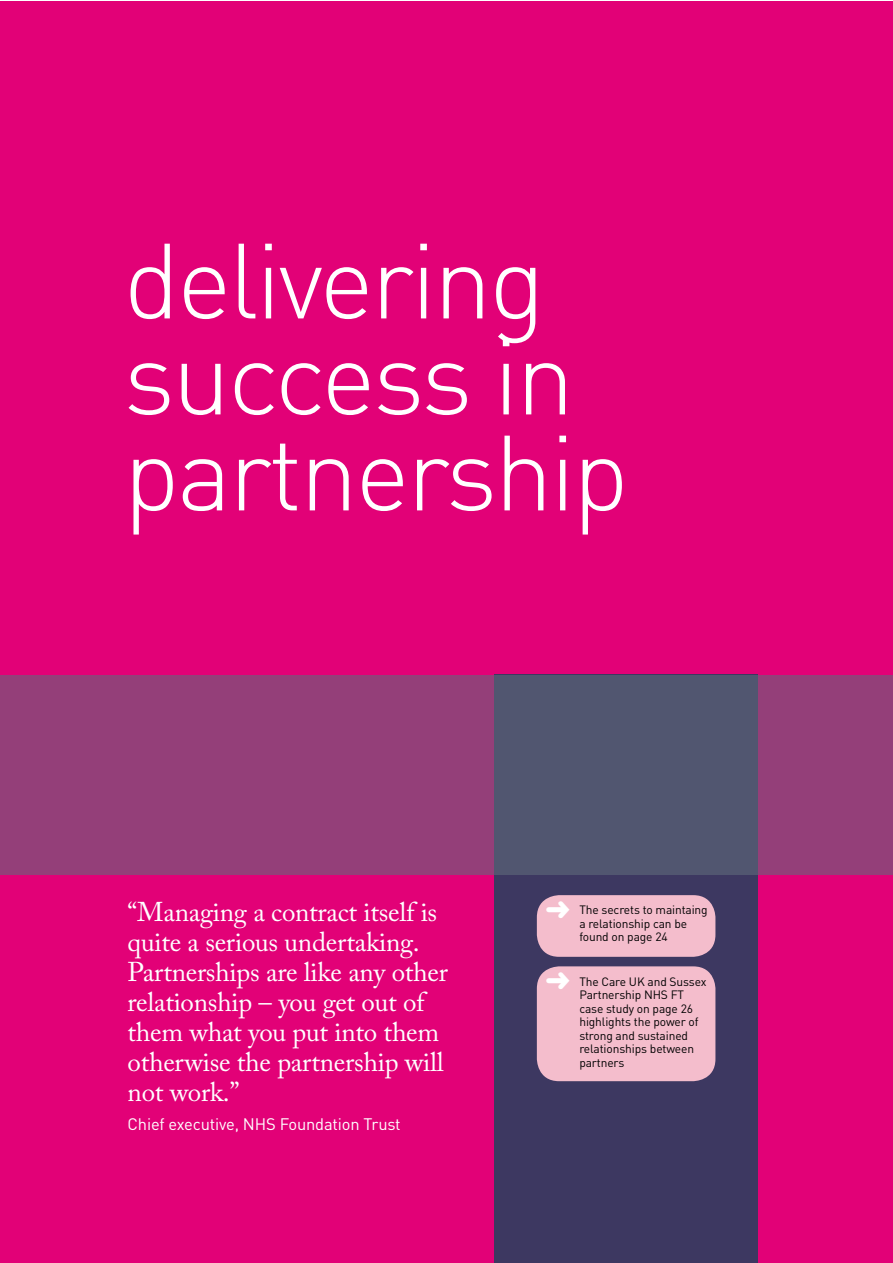
<style>
.page{position:relative;width:893px;height:1263px;background:#fff}
.page>*{position:absolute;margin:0;border:0;box-sizing:border-box;transform-origin:0 0}
.t1{font:300 105px/96px "DIN";letter-spacing:-.03em;color:#fff}
.t2{font:27px/30px "Adobe Caslon Pro";letter-spacing:-.01em;color:#fff}
.t3{font:16.5px "DIN";letter-spacing:-.01em;color:#fff}
.t4{font:12px/13.5px "DIN";letter-spacing:-.01em;color:#000}
</style>
<div class="page">
<div style="left:0;top:1px;width:892px;height:1262px;background:#e20177"></div>
<div style="left:494px;top:674px;width:263px;height:589px;background:#3d3861"></div>
<svg style="left:0;top:675px;width:892px;height:200px;background:#804576"></svg>
<div style="left:537px;top:895px;width:178px;height:62px;background:#f4bdcc;border-radius:22px"></div>
<div style="left:537px;top:966px;width:178px;height:115px;background:#f4bdcc;border-radius:22px"></div>
<h1 class="t1" style="left:123px;top:232px;width:507px">delivering success in partnership</h1>
<h2 class="t2" style="left:128px;top:897px;width:322px">“Managing a contract itself is quite a serious undertaking.<br>Partnerships are like any other relationship – you get out of them what you put into them otherwise the partnership will not work.”</h2>
<h3 class="t3" style="left:128px;top:1113px;width:275px">Chief executive, NHS Foundation Trust</h3>
<p class="t4" style="left:579px;top:903px;width:130px">The secrets to maintaing a relationship can be found on page 24</p>
<p class="t4" style="left:579px;top:974px;width:129px">The Care UK and Sussex<br>Partnership NHS FT case study on page 26 highlights the power of strong and sustained relationships between partners</p>
</div>
